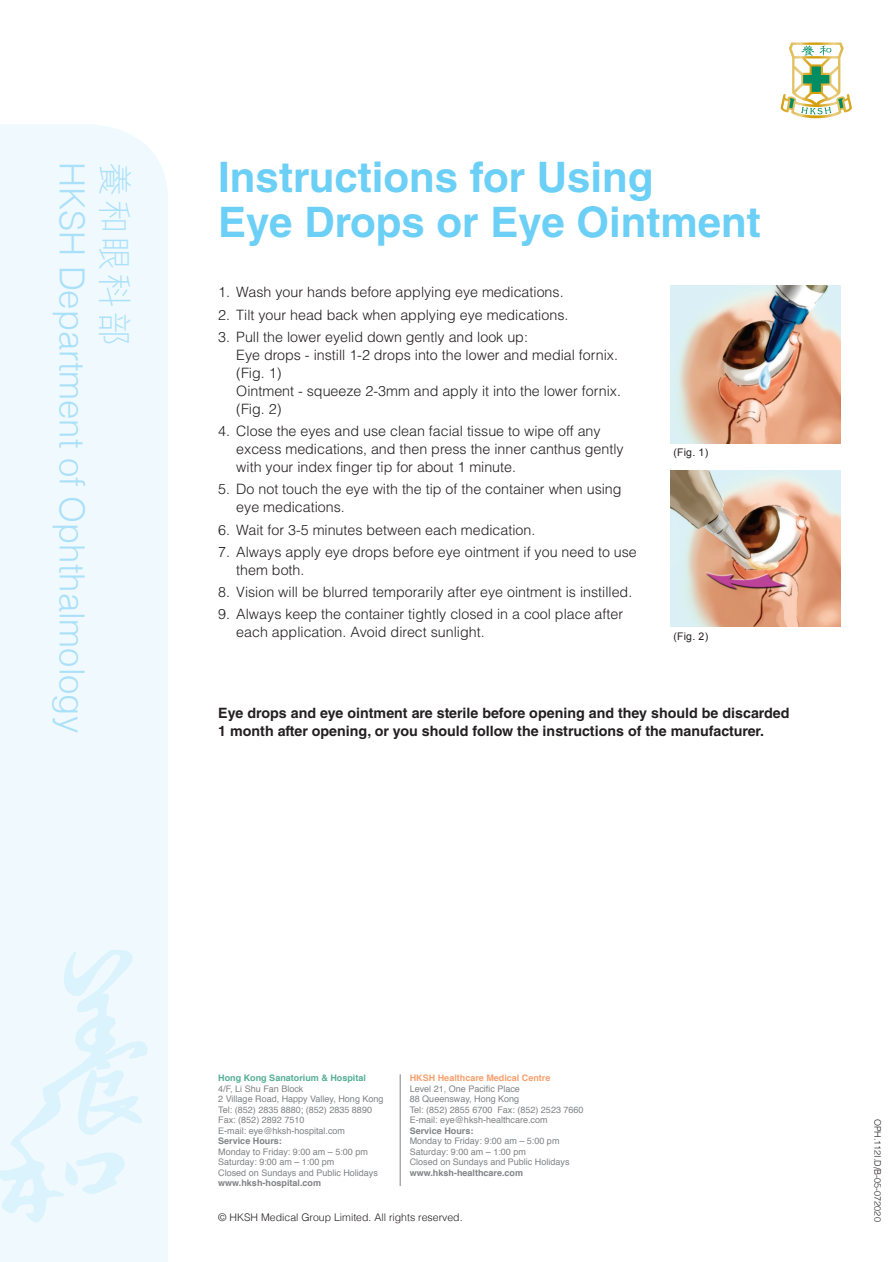
<style>
.page{position:relative;width:891px;height:1262px;background:#fff}
.page>*{position:absolute;margin:0;border:0;box-sizing:border-box;transform-origin:0 0}
.Head_A_-_Eng{font:700 42px/45px "Helvetica LT Std";color:#6bcff6}
.t1{font:300 34.65px "Helvetica";color:#aae0f9}
.t2{font:300 34.65px "M Hei HK";letter-spacing:.075em;color:#aae0f9}
.t3{font:300 14.25px/18px "Helvetica LT Std";color:#231f20}
.Body_-_Eng{font:700 14.25px/18px "Helvetica LT Std";color:#231f20}
.t4{font:300 10.5px "Helvetica";color:#231f20}
.t5{font:10.5px "Arial";letter-spacing:.02em;color:#231f20}
.t6{font:9px/10.5px "Helvetica";color:#808285}
.t7{font:700 9px "Helvetica";color:#808285}
.t8{font:700 9px "Helvetica";color:#55ae94}
.t9{font:700 9px "Helvetica";color:#f89f6d}
.t10{font:300 9px "Helvetica";color:#231f20}
</style>
<div class="page">
<hr style="left:399px;top:1074px;width:1px;height:112px;background:#808285">
<div style="left:0;top:124px;width:168px;height:1138px;background:#f0fafe"></div>
<svg style="left:780px;top:42px;width:71px;height:76px"></svg>
<img style="left:670px;top:470px;width:170px;height:157px">
<img style="left:670px;top:286px;width:170px;height:157px">
<h2 class="t1" style="left:102px;top:162px;width:573px;rotate:90deg">HKSH Department of Ophthalmology</h2>
<h2 class="t2" style="left:138px;top:162px;width:185px;rotate:90deg">養和眼科部</h2>
<p class="Head_A_-_Eng" style="left:218px;top:154px;width:544px">Instructions for Using<br>Eye Drops or Eye Ointment</p>
<p class="t3" style="left:218px;top:283px;width:347px">1. Wash your hands before applying eye medications.</p>
<p class="t3" style="left:218px;top:305px;width:351px">2. Tilt your head back when applying eye medications.</p>
<p class="t3" style="left:236px;top:327px;width:386px;text-indent:-18px">3. Pull the lower eyelid down gently and look up:<br>Eye drops - instill 1-2 drops into the lower and medial fornix. (Fig. 1)<br>Ointment - squeeze 2-3mm and apply it into the lower fornix. (Fig. 2)</p>
<p class="t3" style="left:236px;top:422px;width:389px;text-indent:-18px">4. Close the eyes and use clean facial tissue to wipe off any excess medications, and then press the inner canthus gently with your index finger tip for about 1 minute.</p>
<p class="t3" style="left:236px;top:480px;width:386px;text-indent:-18px">5. Do not touch the eye with the tip of the container when using eye medications.</p>
<p class="t3" style="left:218px;top:520px;width:318px">6. Wait for 3-5 minutes between each medication.</p>
<p class="t3" style="left:236px;top:542px;width:402px;text-indent:-18px">7. Always apply eye drops before eye ointment if you need to use them both.</p>
<p class="t3" style="left:218px;top:583px;width:415px">8. Vision will be blurred temporarily after eye ointment is instilled.</p>
<p class="t3" style="left:236px;top:605px;width:388px;text-indent:-18px">9. Always keep the container tightly closed in a cool place after each application. Avoid direct sunlight.</p>
<p class="t5" style="left:673px;top:446px;width:36px">(Fig. 1)</p>
<p class="t5" style="left:673px;top:629px;width:36px">(Fig. 2)</p>
<p class="Body_-_Eng" style="left:218px;top:704px;width:572px">Eye drops and eye ointment are sterile before opening and they should be discarded<br>1 month after opening, or you should follow the instructions of the manufacturer.</p>
<p class="t8" style="left:218px;top:1070px;width:149px">Hong Kong Sanatorium &amp; Hospital</p>
<p class="t6" style="left:218px;top:1083px;width:167px">4/F, Li Shu Fan Block<br>2 Village Road, Happy Valley, Hong Kong<br>Tel: (852) 2835 8880; (852) 2835 8890<br>Fax: (852) 2892 7510<br>E-mail: eye@hksh-hospital.com</p>
<p class="t7" style="left:218px;top:1133px;width:65px">Service Hours:</p>
<p class="t6" style="left:218px;top:1146px;width:161px">Monday to Friday: 9:00 am – 5:00 pm<br>Saturday: 9:00 am – 1:00 pm<br>Closed on Sundays and Public Holidays</p>
<p class="t7" style="left:218px;top:1175px;width:104px">www.hksh-hospital.com</p>
<p class="t9" style="left:409px;top:1070px;width:142px">HKSH Healthcare Medical Centre</p>
<p class="t6" style="left:409px;top:1083px;width:175px">Level 21, One Pacific Place<br>88 Queensway, Hong Kong<br>Tel: (852) 2855 6700 Fax: (852) 2523 7660<br>E-mail: eye@hksh-healthcare.com</p>
<p class="t7" style="left:409px;top:1123px;width:65px">Service Hours:</p>
<p class="t6" style="left:409px;top:1136px;width:161px">Monday to Friday: 9:00 am – 5:00 pm<br>Saturday: 9:00 am – 1:00 pm<br>Closed on Sundays and Public Holidays</p>
<p class="t7" style="left:409px;top:1165px;width:115px">www.hksh-healthcare.com</p>
<p class="t4" style="left:218px;top:1208px;width:246px">© HKSH Medical Group Limited. All rights reserved.</p>
<p class="t10" style="left:885px;top:1119px;width:104px;rotate:90deg">OPH.112I.D/B-05-072020</p>
</div>
